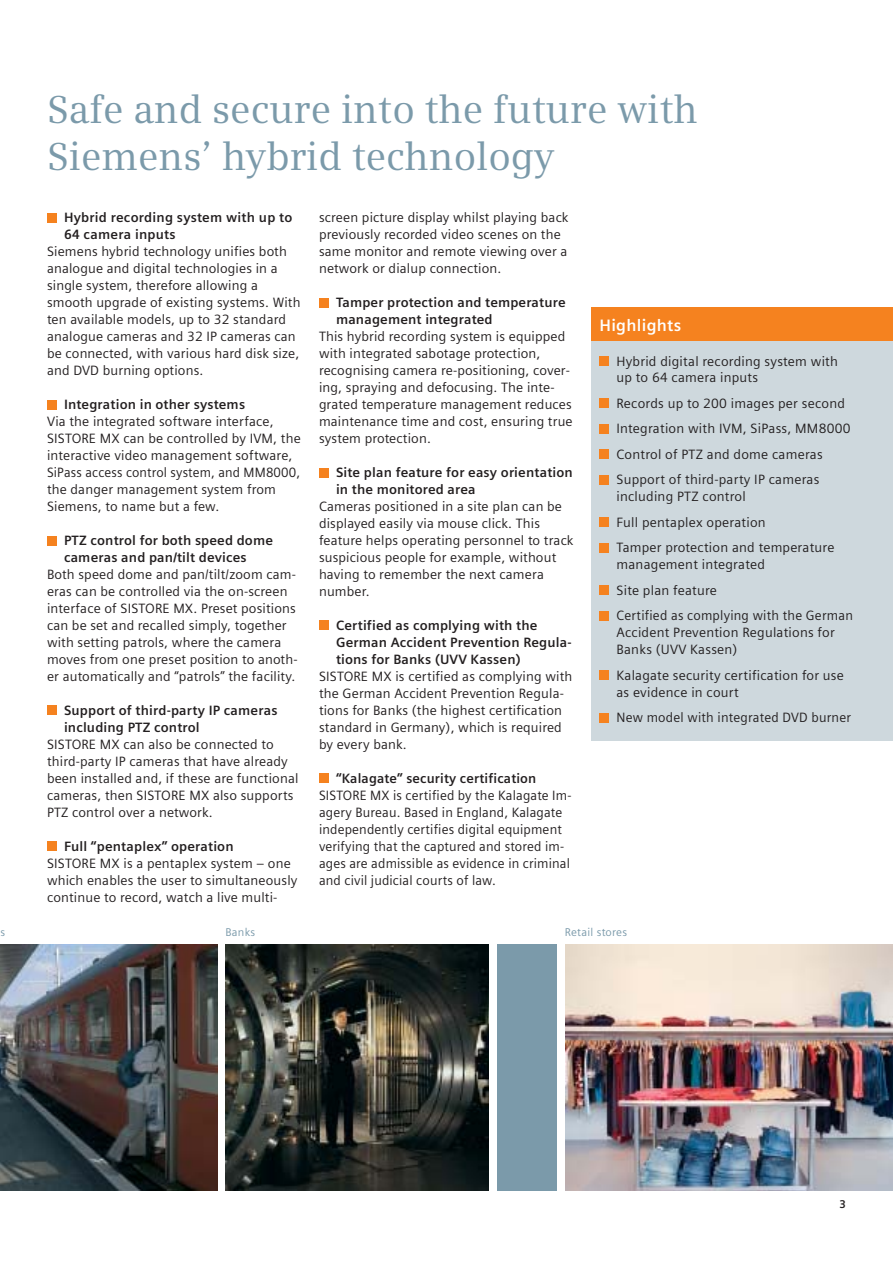
<style>
.page{position:relative;width:893px;height:1263px;background:#fff}
.page>*{position:absolute;margin:0;border:0;box-sizing:border-box;transform-origin:0 0}
.t1{font:39px/46.7px "Siemens Serif East";color:#7b9aaa}
.t2{font:700 16.5px "Siemens Sans";letter-spacing:.015em;color:#fff}
.t3{font:13.5px/17px "Siemens Sans";letter-spacing:.01em;color:#231f20}
.t4{font:700 13.5px/17px "Siemens Sans";letter-spacing:.01em;color:#231f20}
.t5{font:11.25px "Siemens Sans";letter-spacing:.025em;color:#7b9aaa}
.t6{font:700 11.25px "Siemens Sans";color:#231f20}
</style>
<div class="page">
<div style="left:591px;top:307px;width:301px;height:34px;background:#f5821f"></div>
<div style="left:591px;top:341px;width:301px;height:400px;background:#ced8dd"></div>
<div style="left:47px;top:842px;width:9px;height:9px;background:#f5821f"></div>
<div style="left:47px;top:706px;width:9px;height:9px;background:#f5821f"></div>
<div style="left:47px;top:536px;width:9px;height:9px;background:#f5821f"></div>
<div style="left:47px;top:400px;width:9px;height:9px;background:#f5821f"></div>
<div style="left:47px;top:213px;width:9px;height:9px;background:#f5821f"></div>
<div style="left:599px;top:713px;width:10px;height:9px;background:#f5821f"></div>
<div style="left:599px;top:670px;width:10px;height:10px;background:#f5821f"></div>
<div style="left:599px;top:611px;width:10px;height:9px;background:#f5821f"></div>
<div style="left:599px;top:586px;width:10px;height:9px;background:#f5821f"></div>
<div style="left:599px;top:543px;width:10px;height:9px;background:#f5821f"></div>
<div style="left:599px;top:518px;width:10px;height:9px;background:#f5821f"></div>
<div style="left:599px;top:475px;width:10px;height:9px;background:#f5821f"></div>
<div style="left:599px;top:450px;width:10px;height:9px;background:#f5821f"></div>
<div style="left:599px;top:424px;width:10px;height:9px;background:#f5821f"></div>
<div style="left:599px;top:399px;width:10px;height:9px;background:#f5821f"></div>
<div style="left:599px;top:356px;width:10px;height:10px;background:#f5821f"></div>
<div style="left:319px;top:774px;width:9px;height:9px;background:#f5821f"></div>
<div style="left:319px;top:621px;width:9px;height:9px;background:#f5821f"></div>
<div style="left:319px;top:468px;width:9px;height:9px;background:#f5821f"></div>
<div style="left:319px;top:298px;width:9px;height:9px;background:#f5821f"></div>
<img style="left:565px;top:944px;width:327px;height:247px">
<img style="left:0;top:944px;width:217px;height:247px">
<img style="left:225px;top:944px;width:264px;height:247px">
<div style="left:497px;top:944px;width:60px;height:247px;background:#7b9aaa"></div>
<h1 class="t1" style="left:47px;top:90px;width:652px">Safe and secure into the future with<br>Siemens’ hybrid technology</h1>
<p class="t4" style="left:64px;top:210px;width:230px">Hybrid recording system with up to<br>64 camera inputs</p>
<p class="t3" style="left:47px;top:244px;width:255px">Siemens hybrid technology unifies both analogue and digital technologies in a single system, therefore allowing a smooth upgrade of existing systems. With ten available models, up to 32 standard analogue cameras and 32 IP cameras can be connected, with various hard disk size, and DVD burning options.</p>
<p class="t4" style="left:64px;top:397px;width:183px">Integration in other systems</p>
<p class="t3" style="left:47px;top:414px;width:255px">Via the integrated software interface, SISTORE MX can be controlled by IVM, the interactive video management software, SiPass access control system, and MM8000, the danger management system from Siemens, to name but a few.</p>
<p class="t4" style="left:64px;top:533px;width:210px">PTZ control for both speed dome cameras and pan/tilt devices</p>
<p class="t3" style="left:47px;top:567px;width:252px">Both speed dome and pan/tilt/zoom cam&shy;eras can be controlled via the on-screen interface of SISTORE MX. Preset positions can be set and recalled simply, together with setting patrols, where the camera moves from one preset position to anoth&shy;er automatically and “patrols” the facility.</p>
<p class="t4" style="left:64px;top:703px;width:215px">Support of third-party IP cameras including PTZ control</p>
<p class="t3" style="left:47px;top:737px;width:253px">SISTORE MX can also be connected to third-party IP cameras that have already been installed and, if these are functional cameras, then SISTORE MX also supports PTZ control over a network.</p>
<p class="t4" style="left:64px;top:839px;width:171px">Full “pentaplex” operation</p>
<p class="t3" style="left:47px;top:856px;width:252px">SISTORE MX is a pentaplex system – one which enables the user to simultaneously continue to record, watch a live multi-</p>
<p class="t3" style="left:319px;top:210px;width:251px">screen picture display whilst playing back previously recorded video scenes on the same monitor and remote viewing over a network or dialup connection.</p>
<p class="t4" style="left:336px;top:295px;width:231px">Tamper protection and temperature management integrated</p>
<p class="t3" style="left:319px;top:329px;width:255px">This hybrid recording system is equipped with integrated sabotage protection, recognising camera re-positioning, cover&shy;ing, spraying and defocusing. The inte&shy;grated temperature management reduces maintenance time and cost, ensuring true system protection.</p>
<p class="t4" style="left:336px;top:465px;width:238px">Site plan feature for easy orientation in the monitored area</p>
<p class="t3" style="left:319px;top:499px;width:256px">Cameras positioned in a site plan can be displayed easily via mouse click. This feature helps operating personnel to track suspicious people for example, without having to remember the next camera number.</p>
<p class="t4" style="left:336px;top:618px;width:237px">Certified as complying with the<br>German Accident Prevention Regula&shy;tions for Banks (UVV Kassen)</p>
<p class="t3" style="left:319px;top:669px;width:255px">SISTORE MX is certified as complying with the German Accident Prevention Regula&shy;tions for Banks (the highest certification standard in Germany), which is required by every bank.</p>
<p class="t4" style="left:336px;top:771px;width:202px">“Kalagate” security certification</p>
<p class="t3" style="left:319px;top:788px;width:254px">SISTORE MX is certified by the Kalagate Im&shy;agery Bureau. Based in England, Kalagate independently certifies digital equipment verifying that the captured and stored im&shy;ages are admissible as evidence in criminal and civil judicial courts of law.</p>
<p class="t2" style="left:599px;top:319px;width:83px">Highlights</p>
<p class="t3" style="left:616px;top:354px;width:223px">Hybrid digital recording system with up to 64 camera inputs</p>
<p class="t3" style="left:616px;top:392px;width:235px;line-height:25.5px">Records up to 200 images per second Integration with IVM, SiPass, MM8000<br>Control of PTZ and dome cameras Support of third-party IP cameras</p>
<p class="t3" style="left:616px;top:485px;width:219px;line-height:25.5px">including PTZ control<br>Full pentaplex operation<br>Tamper protection and temperature</p>
<p class="t3" style="left:616px;top:553px;width:238px;line-height:25.5px">management integrated<br>Site plan feature<br>Certified as complying with the German</p>
<p class="t3" style="left:616px;top:625px;width:220px">Accident Prevention Regulations for<br>Banks (UVV Kassen)</p>
<p class="t3" style="left:616px;top:668px;width:229px">Kalagate security certification for use as evidence in court</p>
<p class="t3" style="left:616px;top:710px;width:236px">New model with integrated DVD burner</p>
<p class="t5" style="left:0;top:928px;width:6px">s</p>
<p class="t5" style="left:225px;top:928px;width:31px">Banks</p>
<p class="t5" style="left:565px;top:928px;width:64px">Retail stores</p>
<p class="t6" style="left:839px;top:1200px;width:8px">3</p>
</div>
